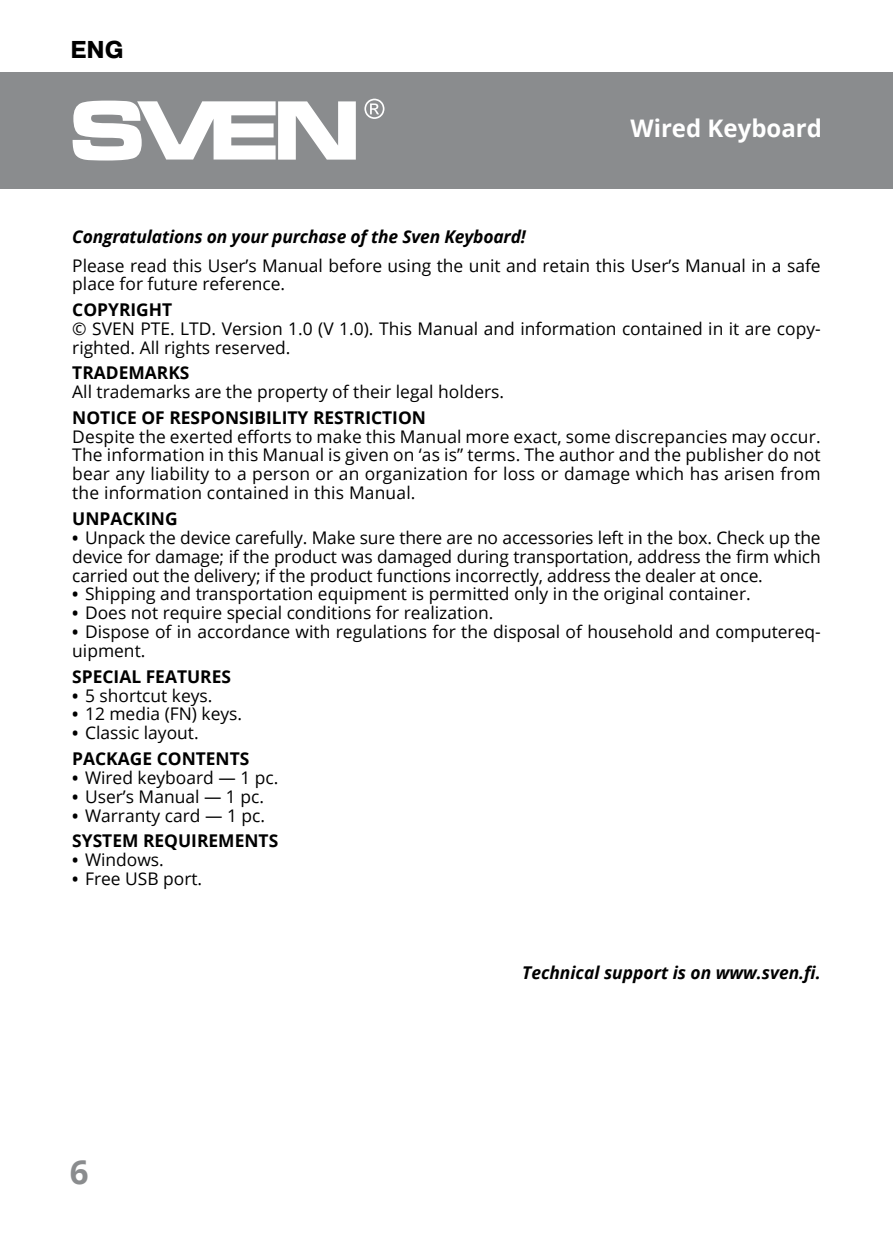
<style>
.page{position:relative;width:893px;height:1259px;background:#fff}
.page>*{position:absolute;margin:0;border:0;box-sizing:border-box;transform-origin:0 0}
.t1{font:700 33px "Open Sans";color:#8a8c8e}
.t2{font:700 24.3px "Open Sans";color:#fff}
.t3{font:700 24.3px "Pragmatica";color:#000}
.t4{font:700 17.7px "Open Sans";color:#000}
.t5{font:italic 700 17.7px "Open Sans";letter-spacing:-.01em;color:#000}
.t6{font:17.4px/18.9px "Open Sans";color:#000}
.s1{font-weight:700;font-size:16.5px}
</style>
<div class="page">
<div style="left:0;top:72px;width:893px;height:117px;background:#8a8c8e"></div>
<svg style="left:73px;top:101px;width:283px;height:59px"></svg>
<svg style="left:364px;top:99px;width:20px;height:20px"></svg>
<h2 class="t3" style="left:71px;top:34px;width:55px">ENG</h2>
<h2 class="t2" style="left:630px;top:111px;width:193px">Wired Keyboard</h2>
<p class="t5" style="left:72px;top:224px;width:455px">Congratulations on your purchase of the Sven Keyboard!</p>
<p class="t6" style="left:72px;top:255px;width:750px">Please read this User’s Мanual before using the unit and retain this User’s Мanual in a safe place for future reference.</p>
<p class="t4" style="left:72px;top:297px;width:101px">COPYRIGHT</p>
<p class="t6" style="left:72px;top:319px;width:750px">© SVEN PTE. LTD. Version 1.0 (V 1.0). This Мanual and information contained in it are copy&shy;righted. All rights reserved.</p>
<p class="t4" style="left:72px;top:360px;width:119px">TRADEMARKS</p>
<p class="t6" style="left:72px;top:382px;width:433px">All trademarks are the property of their legal holders.</p>
<p class="t4" style="left:72px;top:405px;width:355px">NOTICE OF RESPONSIBILITY RESTRICTION</p>
<p class="t6" style="left:72px;top:426px;width:750px;text-align:justify">Despite the exerted efforts to make this Мanual more exact, some discrepancies may occur.<br>The information in this Мanual is given on ‘as is” terms. The author and the publisher do not bear any liability to a person or an organization for loss or damage which has arisen from the information contained in this Мanual.</p>
<p class="t4" style="left:72px;top:506px;width:107px">UNPACKING</p>
<p class="t6" style="left:72px;top:527px;width:750px;text-align:justify"><span class="s1">•</span> Unpack the device carefully. Make sure there are no accessories left in the box. Check up the device for damage; if the product was damaged during transportation, address the firm which carried out the delivery; if the product functions incorrectly, address the dealer at once.</p>
<p class="t6" style="left:72px;top:584px;width:680px"><span class="s1">•</span> Shipping and transportation equipment is permitted only in the original container.</p>
<p class="t6" style="left:72px;top:603px;width:423px"><span class="s1">•</span> Does not require special conditions for realization.</p>
<p class="t6" style="left:72px;top:622px;width:750px"><span class="s1">•</span> Dispose of in accordance with regulations for the disposal of household and computereq&shy;uipment.</p>
<p class="t4" style="left:72px;top:663px;width:160px">SPECIAL FEATURES</p>
<p class="t6" style="left:72px;top:685px;width:142px"><span class="s1">•</span> 5 shortcut keys.</p>
<p class="t6" style="left:72px;top:704px;width:171px"><span class="s1">•</span> 12 media (FN) keys.</p>
<p class="t6" style="left:72px;top:723px;width:128px"><span class="s1">•</span> Classic layout.</p>
<p class="t4" style="left:72px;top:746px;width:179px">PACKAGE CONTENTS</p>
<p class="t6" style="left:72px;top:767px;width:208px"><span class="s1">•</span> Wired keyboard — 1 pc.</p>
<p class="t6" style="left:72px;top:786px;width:193px"><span class="s1">•</span> User’s Manual — 1 pc.</p>
<p class="t6" style="left:72px;top:805px;width:194px"><span class="s1">•</span> Warranty card — 1 pc.</p>
<p class="t4" style="left:72px;top:828px;width:207px">SYSTEM REQUIREMENTS</p>
<p class="t6" style="left:72px;top:850px;width:93px"><span class="s1">•</span> Windows.</p>
<p class="t6" style="left:72px;top:868px;width:131px"><span class="s1">•</span> Free USB port.</p>
<h1 class="t1" style="left:70px;top:1148px;width:20px">6</h1>
<p class="t5" style="left:522px;top:960px;width:300px">Technical support is on www.sven.fi.</p>
</div>
